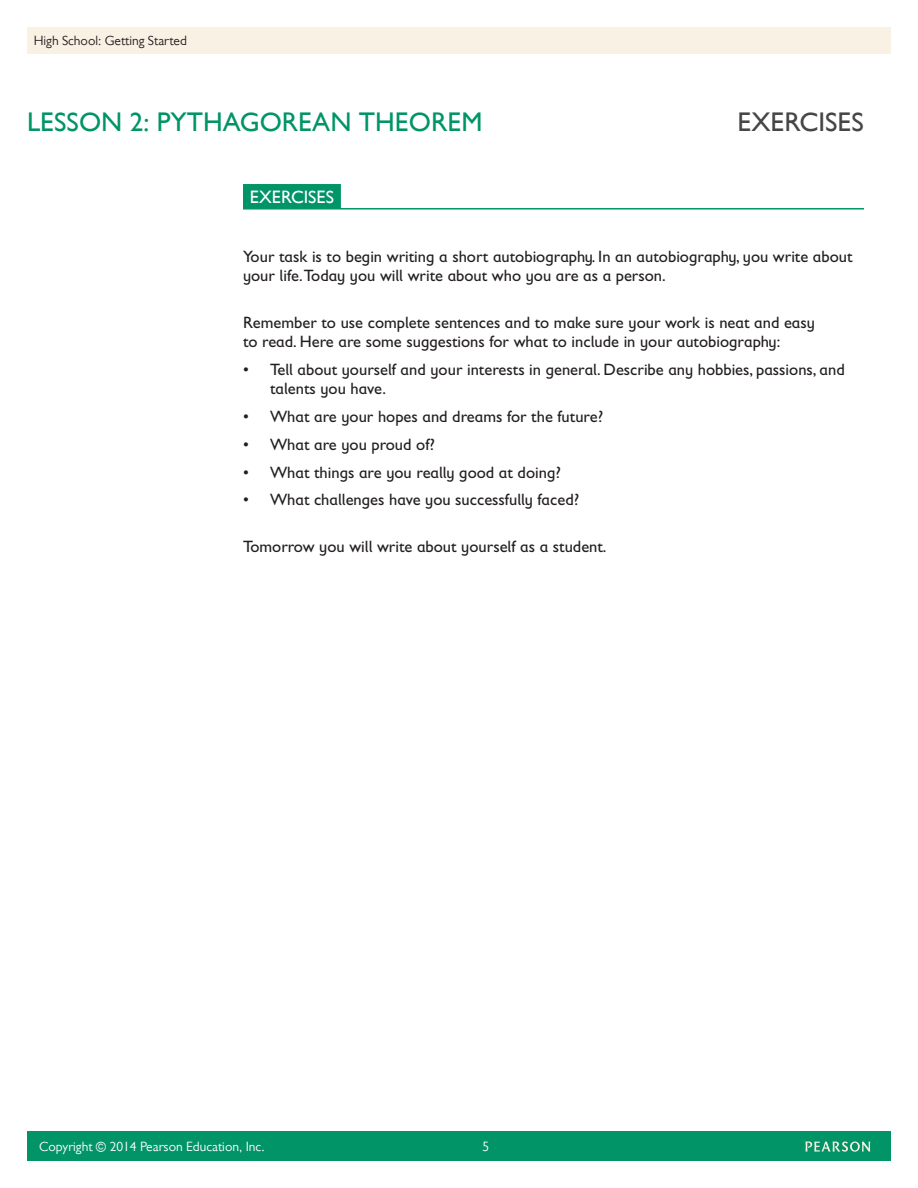
<style>
.page{position:relative;width:918px;height:1188px;background:#fff}
.page>*{position:absolute;margin:0;border:0;box-sizing:border-box;transform-origin:0 0}
.TOC_SECTION_TITLE{font:500 27px "Gill Sans MT Pro";color:#009467}
.t1{font:500 27px "Gill Sans MT Pro";color:#464646}
.Section_Header{font:500 18px "Gill Sans MT Pro";color:#fff}
.Body_Text{font:16.5px/19px "Gill Sans Infant Std";color:#231f20}
.t2{font:13.5px "Gill Sans MT Pro";color:#fff}
.t3{font:13.5px "Gill Sans MT Pro";color:#231f20}
</style>
<div class="page">
<div style="left:27px;top:27px;width:864px;height:27px;background:#f9f2e4"></div>
<div style="left:27px;top:1132px;width:864px;height:29px;background:#009467"></div>
<svg style="left:806px;top:1142px;width:64px;height:10px"></svg>
<div style="left:243px;top:184px;width:98px;height:24px;background:#009467"></div>
<hr style="left:243px;top:208px;width:621px;height:2px;background:#009467">
<p class="t3" style="left:34px;top:33px;width:155px">High School: Getting Started</p>
<p class="TOC_SECTION_TITLE" style="left:27px;top:106px;width:457px">LESSON 2: PYTHAGOREAN THEOREM</p>
<h1 class="t1" style="left:737px;top:106px;width:128px">EXERCISES</h1>
<p class="Section_Header" style="left:250px;top:186px;width:86px">EXERCISES</p>
<p class="Body_Text" style="left:243px;top:247px;width:611px">Your task is to begin writing a short autobiography. In an autobiography, you write about your life.Today you will write about who you are as a person.</p>
<p class="Body_Text" style="left:243px;top:313px;width:574px">Remember to use complete sentences and to make sure your work is neat and easy to read. Here are some suggestions for what to include in your autobiography:</p>
<p class="Body_Text" style="left:270px;top:359px;width:576px;text-indent:-27px">• Tell about yourself and your interests in general. Describe any hobbies, passions, and talents you have.</p>
<p class="Body_Text" style="left:243px;top:406px;width:362px">• What are your hopes and dreams for the future?</p>
<p class="Body_Text" style="left:243px;top:434px;width:193px">• What are you proud of?</p>
<p class="Body_Text" style="left:243px;top:462px;width:319px">• What things are you really good at doing?</p>
<p class="Body_Text" style="left:243px;top:490px;width:338px">• What challenges have you successfully faced?</p>
<p class="Body_Text" style="left:243px;top:537px;width:365px">Tomorrow you will write about yourself as a student.</p>
<p class="t2" style="left:39px;top:1139px;width:227px">Copyright © 2014 Pearson Education, Inc.</p>
<p class="t2" style="left:483px;top:1139px;width:8px">5</p>
</div>
